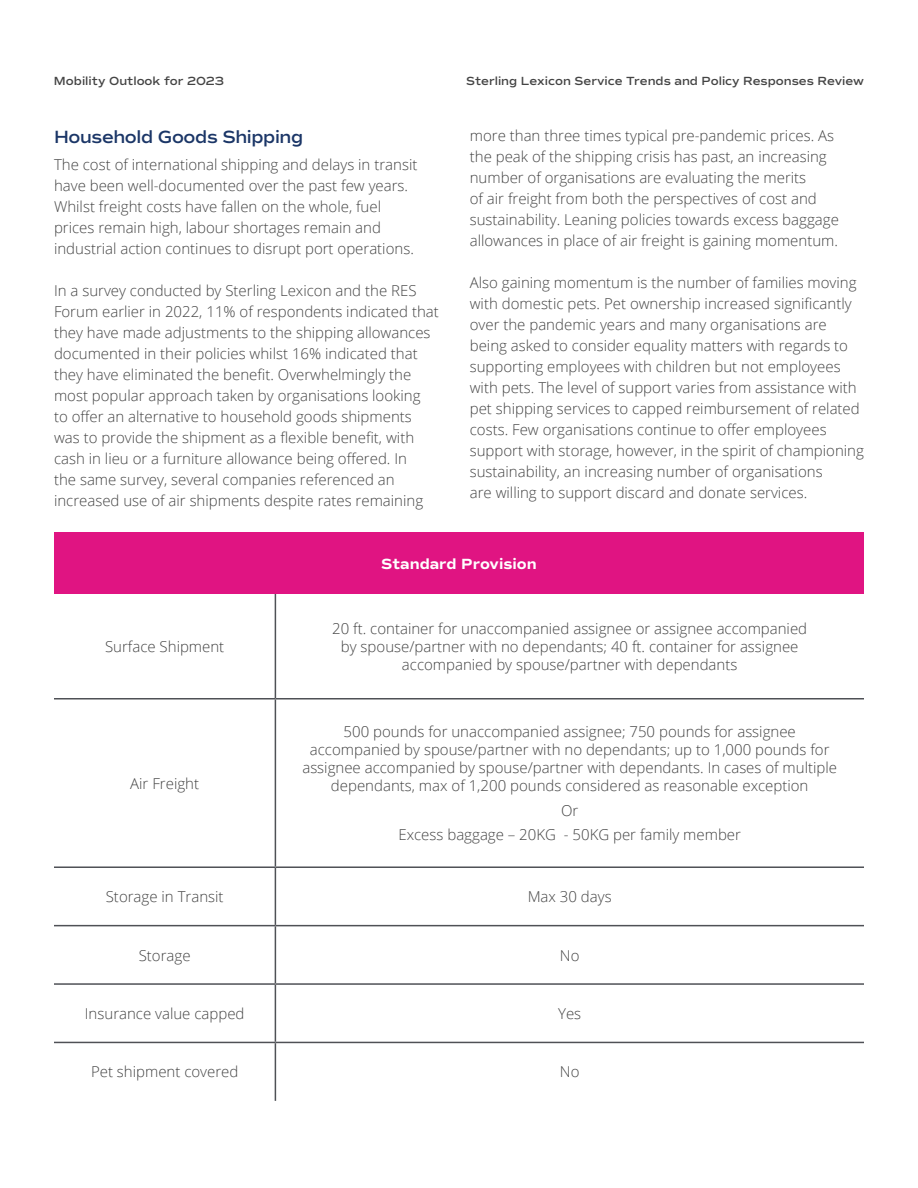
<style>
.page{position:relative;width:918px;height:1188px;background:#fff}
.page>*{position:absolute;margin:0;border:0;box-sizing:border-box;transform-origin:0 0}
.t1{font:600 18px "Commuters Sans";letter-spacing:-.02em;color:#1b3667}
.t2{font:300 15px/21px "Open Sans";color:#444}
.t3{font:700 15px "Commuters Sans";color:#fff}
.t4{font:600 12px "Commuters Sans";color:#444}
</style>
<div class="page">
<div style="left:54px;top:532px;width:810px;height:62px;background:#e01482"></div>
<hr style="left:275px;top:594px;width:1px;height:104px;background:#4f5156">
<hr style="left:54px;top:698px;width:221px;height:2px;background:#4f5156">
<hr style="left:275px;top:698px;width:589px;height:2px;background:#4f5156">
<hr style="left:275px;top:700px;width:1px;height:166px;background:#4f5156">
<hr style="left:54px;top:866px;width:221px;height:2px;background:#4f5156">
<hr style="left:275px;top:866px;width:589px;height:2px;background:#4f5156">
<hr style="left:275px;top:868px;width:1px;height:57px;background:#4f5156">
<hr style="left:54px;top:925px;width:221px;height:1px;background:#4f5156">
<hr style="left:275px;top:925px;width:589px;height:1px;background:#4f5156">
<hr style="left:275px;top:926px;width:1px;height:57px;background:#4f5156">
<hr style="left:54px;top:983px;width:221px;height:2px;background:#4f5156">
<hr style="left:275px;top:983px;width:589px;height:2px;background:#4f5156">
<hr style="left:275px;top:985px;width:1px;height:57px;background:#4f5156">
<hr style="left:54px;top:1042px;width:221px;height:1px;background:#4f5156">
<hr style="left:275px;top:1042px;width:589px;height:1px;background:#4f5156">
<hr style="left:275px;top:1043px;width:1px;height:58px;background:#4f5156">
<p class="t4" style="left:54px;top:73px;width:172px">Mobility Outlook for 2023</p>
<p class="t4" style="left:466px;top:73px;width:399px">Sterling Lexicon Service Trends and Policy Responses Review</p>
<p class="t1" style="left:54px;top:126px;width:251px">Household Goods Shipping</p>
<p class="t2" style="left:54px;top:153px;width:365px">The cost of international shipping and delays in transit have been well-documented over the past few years.<br>Whilst freight costs have fallen on the whole, fuel prices remain high, labour shortages remain and industrial action continues to disrupt port operations.</p>
<p class="t2" style="left:54px;top:279px;width:386px">In a survey conducted by Sterling Lexicon and the RES Forum earlier in 2022, 11% of respondents indicated that they have made adjustments to the shipping allowances documented in their policies whilst 16% indicated that they have eliminated the benefit. Overwhelmingly the most popular approach taken by organisations looking<br>to offer an alternative to household goods shipments was to provide the shipment as a flexible benefit, with cash in lieu or a furniture allowance being offered. In<br>the same survey, several companies referenced an increased use of air shipments despite rates remaining</p>
<p class="t2" style="left:470px;top:125px;width:371px">more than three times typical pre-pandemic prices. As the peak of the shipping crisis has past, an increasing number of organisations are evaluating the merits<br>of air freight from both the perspectives of cost and sustainability. Leaning policies towards excess baggage allowances in place of air freight is gaining momentum.</p>
<p class="t2" style="left:470px;top:272px;width:396px">Also gaining momentum is the number of families moving with domestic pets. Pet ownership increased significantly over the pandemic years and many organisations are being asked to consider equality matters with regards to supporting employees with children but not employees with pets. The level of support varies from assistance with pet shipping services to capped reimbursement of related costs. Few organisations continue to offer employees support with storage, however, in the spirit of championing sustainability, an increasing number of organisations<br>are willing to support discard and donate services.</p>
<p class="t2" style="left:105px;top:636px;width:121px">Surface Shipment</p>
<p class="t2" style="left:130px;top:772px;width:70px">Air Freight</p>
<p class="t3" style="left:381px;top:555px;width:157px">Standard Provision</p>
<p class="t2" style="left:332px;top:619px;width:476px;line-height:18px;text-align:center">20 ft. container for unaccompanied assignee or assignee accompanied by spouse/partner with no dependants; 40 ft. container for assignee accompanied by spouse/partner with dependants</p>
<p class="t2" style="left:302px;top:722px;width:536px;line-height:18px;text-align:center">500 pounds for unaccompanied assignee; 750 pounds for assignee accompanied by spouse/partner with no dependants; up to 1,000 pounds for assignee accompanied by spouse/partner with dependants. In cases of multiple dependants, max of 1,200 pounds considered as reasonable exception</p>
<p class="t2" style="left:398px;top:798px;width:344px;line-height:24.8px;text-align:center">Or<br>Excess baggage – 20KG - 50KG per family member</p>
<p class="t2" style="left:106px;top:886px;width:119px">Storage in Transit</p>
<p class="t2" style="left:528px;top:886px;width:86px">Max 30 days</p>
<p class="t2" style="left:139px;top:944px;width:53px">Storage</p>
<p class="t2" style="left:560px;top:944px;width:21px">No</p>
<p class="t2" style="left:85px;top:1003px;width:161px">Insurance value capped</p>
<p class="t2" style="left:558px;top:1003px;width:25px">Yes</p>
<p class="t2" style="left:91px;top:1061px;width:149px">Pet shipment covered</p>
<p class="t2" style="left:560px;top:1061px;width:21px">No</p>
</div>
